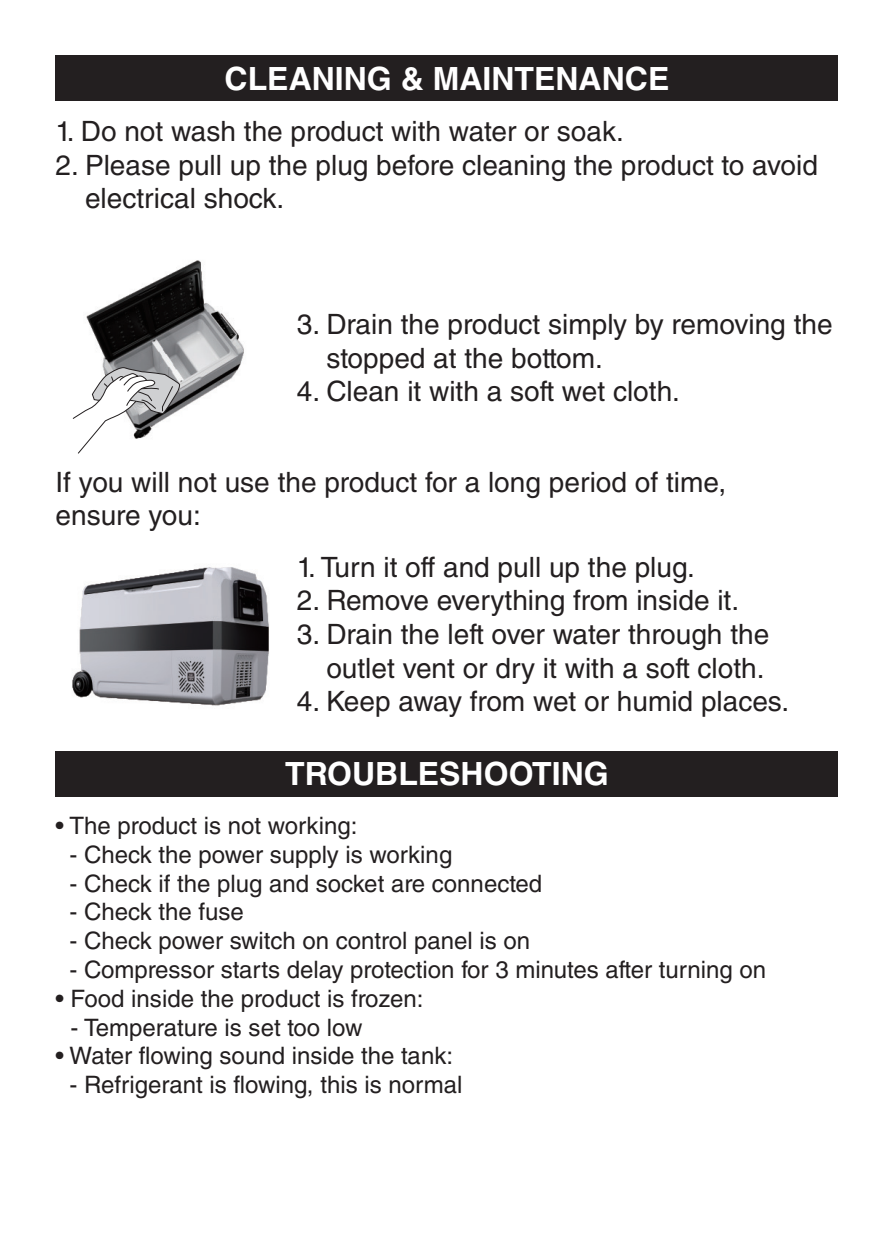
<style>
.page{position:relative;width:894px;height:1245px;background:#fff}
.page>*{position:absolute;margin:0;border:0;box-sizing:border-box;transform-origin:0 0}
.t1{font:700 32px "Helvetica LT Std";color:#fff}
.t2{font:28px/33.6px "Helvetica LT Std";color:#231f20}
.t3{font:24px "Helvetica LT Std";color:#231f20}
</style>
<div class="page">
<img style="left:86px;top:260px;width:158px;height:149px">
<svg style="left:72px;top:366px;width:109px;height:88px"></svg>
<div style="left:55px;top:55px;width:783px;height:46px;background:#231f20"></div>
<img style="left:72px;top:567px;width:197px;height:139px">
<div style="left:55px;top:751px;width:783px;height:46px;background:#231f20"></div>
<p class="t1" style="left:224px;top:59px;width:446px">CLEANING &amp; MAINTENANCE</p>
<p class="t2" style="left:55px;top:115px;width:569px">1. Do not wash the product with water or soak.</p>
<p class="t2" style="left:85px;top:148px;width:734px;text-indent:-29px">2. Please pull up the plug before cleaning the product to avoid electrical shock.</p>
<p class="t2" style="left:326px;top:307px;width:507px;text-indent:-29px">3. Drain the product simply by removing the stopped at the bottom.</p>
<p class="t2" style="left:297px;top:375px;width:384px">4. Clean it with a soft wet cloth.</p>
<p class="t2" style="left:55px;top:465px;width:672px">If you will not use the product for a long period of time, ensure you:</p>
<p class="t2" style="left:297px;top:550px;width:399px">1. Turn it off and pull up the plug.</p>
<p class="t2" style="left:297px;top:584px;width:443px">2. Remove everything from inside it.</p>
<p class="t2" style="left:297px;top:617px;width:474px;text-align:right">3. Drain the left over water through the outlet vent or dry it with a soft cloth.</p>
<p class="t2" style="left:297px;top:684px;width:494px">4. Keep away from wet or humid places.</p>
<p class="t1" style="left:285px;top:755px;width:325px">TROUBLESHOOTING</p>
<p class="t3" style="left:55px;top:812px;width:303px">• The product is not working:</p>
<p class="t3" style="left:69px;top:840px;width:384px">- Check the power supply is working</p>
<p class="t3" style="left:69px;top:869px;width:474px">- Check if the plug and socket are connected</p>
<p class="t3" style="left:69px;top:898px;width:176px">- Check the fuse</p>
<p class="t3" style="left:69px;top:927px;width:462px">- Check power switch on control panel is on</p>
<p class="t3" style="left:69px;top:956px;width:698px">- Compressor starts delay protection for 3 minutes after turning on</p>
<p class="t3" style="left:55px;top:984px;width:369px">• Food inside the product is frozen:</p>
<p class="t3" style="left:71px;top:1013px;width:293px">- Temperature is set too low</p>
<p class="t3" style="left:55px;top:1042px;width:399px">• Water flowing sound inside the tank:</p>
<p class="t3" style="left:70px;top:1071px;width:394px">- Refrigerant is flowing, this is normal</p>
</div>
